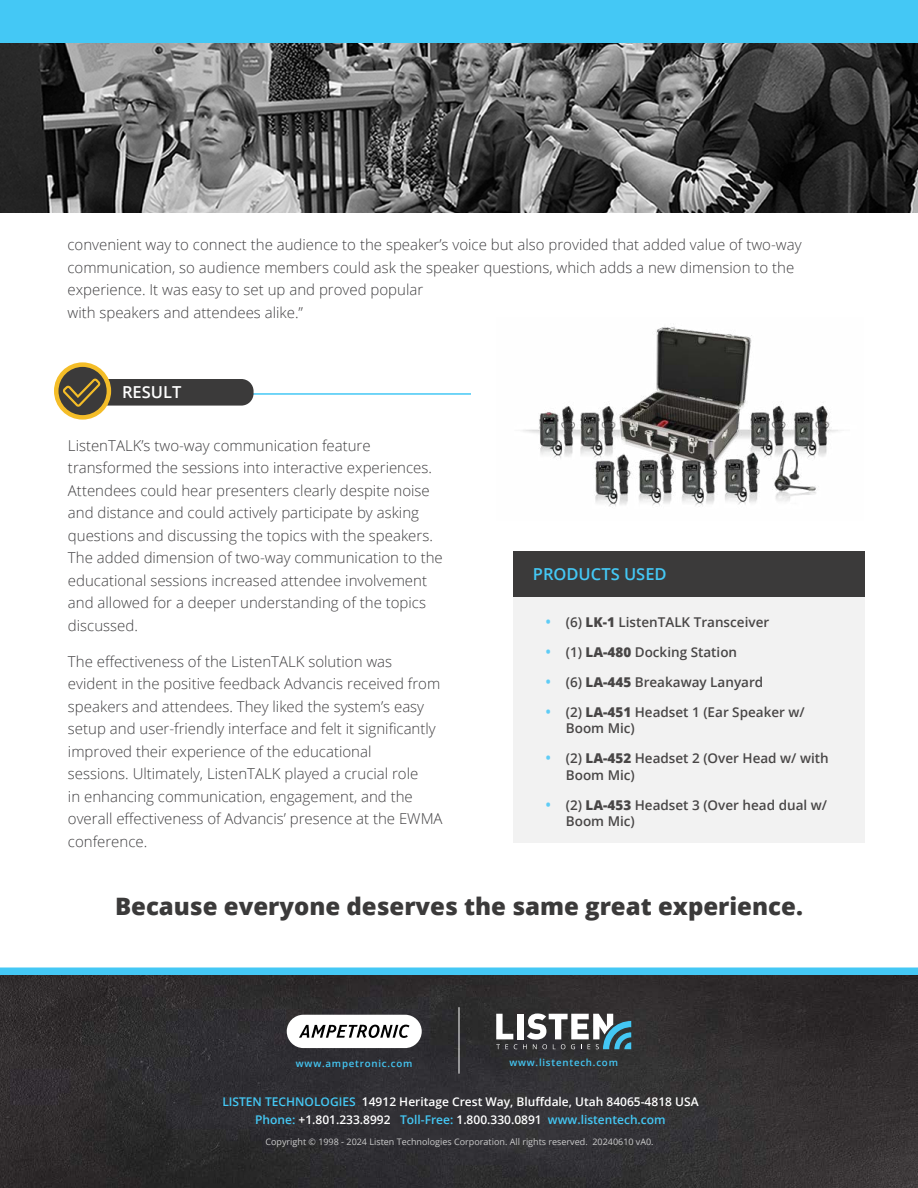
<style>
.page{position:relative;width:918px;height:1188px;background:#fff}
.page>*{position:absolute;margin:0;border:0;box-sizing:border-box;transform-origin:0 0}
.t1{font:800 24px "Open Sans";color:#3b3a3a}
.t2{font:600 16.5px "Open Sans";color:#44c8f5}
.t3{font:600 16.5px "Open Sans";color:#fff}
.t4{font:300 15px/22.5px "Open Sans";color:#414042}
.t5{font:600 13.5px/16.5px "Open Sans";color:#484646}
.t6{font:600 12px/18.1px "Open Sans";color:#fff;text-align:center}
.t7{font:600 9.75px "Open Sans";letter-spacing:.08em;color:#44c8f5}
.t8{font:9px "Open Sans";color:#ccc}
.s1{font-size:15px;color:#5fccf6}
.s2{font-weight:800}
.s3{color:#44c8f5}
</style>
<div class="page">
<img style="left:0;top:975px;width:918px;height:213px">
<div style="left:0;top:0;width:918px;height:44px;background:#44c8f5"></div>
<div style="left:0;top:967px;width:918px;height:8px;background:#44c8f5"></div>
<div style="left:513px;top:558px;width:351px;height:285px;background:#f2f2f2"></div>
<div style="left:513px;top:551px;width:351px;height:46px;background:#3b3a3a"></div>
<hr style="left:238px;top:393px;width:233px;height:2px;background:#44c8f5">
<div style="left:107px;top:379px;width:147px;height:27px;background:#3b3a3a"></div>
<svg style="left:56px;top:365px;width:53px;height:52px"></svg>
<div style="left:54px;top:362px;width:57px;height:58px;border:5px solid #f4bd28;border-radius:50%"></div>
<svg style="left:63px;top:378px;width:38px;height:29px"></svg>
<hr style="left:459px;top:1007px;width:1px;height:67px;background:#fff">
<svg style="left:496px;top:1014px;width:21px;height:35px"></svg>
<div style="left:517px;top:1014px;width:6px;height:25px;background:#fff"></div>
<svg style="left:523px;top:1014px;width:108px;height:35px"></svg>
<div style="left:287px;top:1015px;width:135px;height:33px;background:#fff;border-radius:17px"></div>
<svg style="left:299px;top:1025px;width:110px;height:13px"></svg>
<img style="left:0;top:44px;width:918px;height:168px">
<img style="left:522px;top:327px;width:317px;height:180px">
<p class="t4" style="left:68px;top:235px;width:736px">convenient way to connect the audience to the speaker’s voice but also provided that added value of two-way communication, so audience members could ask the speaker questions, which adds a new dimension to the experience. It was easy to set up and proved popular<br>with speakers and attendees alike.”</p>
<p class="t3" style="left:122px;top:386px;width:61px">RESULT</p>
<p class="t4" style="left:68px;top:435px;width:376px">ListenTALK’s two-way communication feature transformed the sessions into interactive experiences.<br>Attendees could hear presenters clearly despite noise and distance and could actively participate by asking questions and discussing the topics with the speakers.<br>The added dimension of two-way communication to the educational sessions increased attendee involvement and allowed for a deeper understanding of the topics discussed.</p>
<p class="t4" style="left:68px;top:650px;width:376px">The effectiveness of the ListenTALK solution was evident in the positive feedback Advancis received from speakers and attendees. They liked the system’s easy setup and user-friendly interface and felt it significantly improved their experience of the educational<br>sessions. Ultimately, ListenTALK played a crucial role<br>in enhancing communication, engagement, and the overall effectiveness of Advancis’ presence at the EWMA conference.</p>
<p class="t2" style="left:533px;top:568px;width:135px">PRODUCTS USED</p>
<p class="t5" style="left:546px;top:613px;width:225px"><span class="s1">•</span> (6) <span class="s2">LK-1</span> ListenTALK Transceiver</p>
<p class="t5" style="left:546px;top:643px;width:193px"><span class="s1">•</span> (1) <span class="s2">LA-480</span> Docking Station</p>
<p class="t5" style="left:546px;top:673px;width:219px"><span class="s1">•</span> (6) <span class="s2">LA-445</span> Breakaway Lanyard</p>
<p class="t5" style="left:566px;top:703px;width:241px;text-indent:-20px"><span class="s1">•</span> (2) <span class="s2">LA-451</span> Headset 1 (Ear Speaker w/<br>Boom Mic)</p>
<p class="t5" style="left:566px;top:750px;width:264px;text-indent:-20px"><span class="s1">•</span> (2) <span class="s2">LA-452</span> Headset 2 (Over Head w/ with<br>Boom Mic)</p>
<p class="t5" style="left:566px;top:796px;width:263px;text-indent:-20px"><span class="s1">•</span> (2) <span class="s2">LA-453</span> Headset 3 (Over head dual w/<br>Boom Mic)</p>
<h1 class="t1" style="left:115px;top:896px;width:689px">Because everyone deserves the same great experience.</h1>
<p class="t7" style="left:296px;top:1059px;width:118px">www.ampetronic.com</p>
<p class="t7" style="left:509px;top:1059px;width:110px">www.listentech.com</p>
<p class="t6" style="left:222px;top:1092px;width:478px"><span class="s3">LISTEN TECHNOLOGIES</span> 14912 Heritage Crest Way, Bluffdale, Utah 84065-4818 USA<br><span class="s3">Phone:</span> +1.801.233.8992 <span class="s3">Toll-Free:</span> 1.800.330.0891 <span class="s3">www.listentech.com</span></p>
<p class="t8" style="left:265px;top:1139px;width:390px">Copyright © 1998 - 2024 Listen Technologies Corporation. All rights reserved. 20240610 vA0.</p>
</div>
